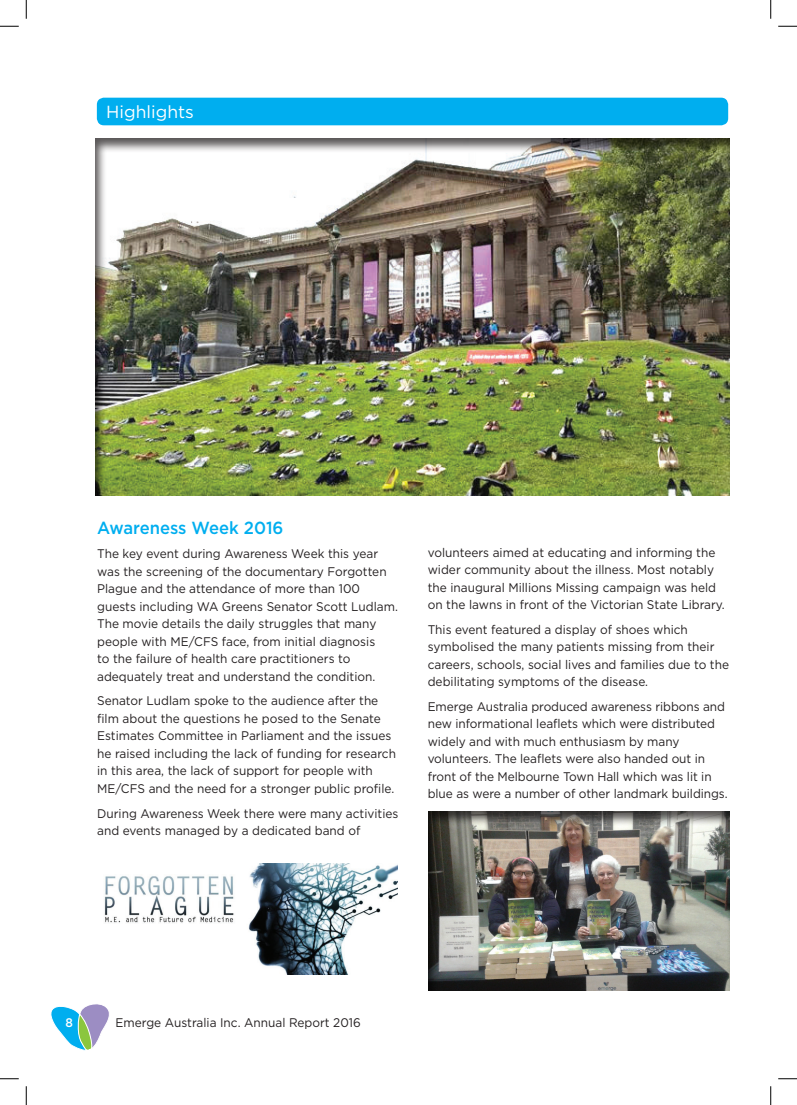
<style>
.page{position:relative;width:797px;height:1105px;background:#fff}
.page>*{position:absolute;margin:0;border:0;box-sizing:border-box;transform-origin:0 0}
.t1{font:500 17.5px "Gotham";color:#00aeef;scale:.95 1}
.t2{font:17.5px "Gotham";color:#fff}
.t3{font:12.5px/17.5px "Gotham";color:#231f20;scale:.95 1}
.t4{font:500 12.5px "Gotham";color:#fff;scale:.95 1}
</style>
<div class="page">
<svg style="left:51px;top:1004px;width:58px;height:47px"></svg>
<div style="left:97px;top:98px;width:631px;height:27px;background:#00aeef;border-radius:7px"></div>
<img style="left:104px;top:863px;width:293px;height:111px">
<div style="left:95px;top:138px;width:635px;height:358px;background:#231f20;opacity:.75"></div>
<div style="left:427px;top:811px;width:302px;height:180px;background:#231f20;opacity:.75"></div>
<svg style="left:0;top:25px;width:19px;height:2px"></svg>
<svg style="left:778px;top:25px;width:19px;height:2px"></svg>
<svg style="left:0;top:1078px;width:19px;height:1px"></svg>
<svg style="left:778px;top:1078px;width:19px;height:1px"></svg>
<svg style="left:25px;top:0;width:2px;height:19px"></svg>
<svg style="left:25px;top:1086px;width:2px;height:19px"></svg>
<svg style="left:770px;top:0;width:1px;height:19px"></svg>
<svg style="left:770px;top:1086px;width:1px;height:19px"></svg>
<h1 class="t2" style="left:106px;top:102px;width:89px">Highlights</h1>
<h1 class="t1" style="left:97px;top:518px;width:198px">Awareness Week 2016</h1>
<p class="t3" style="left:97px;top:545px;width:318px">The key event during Awareness Week this year was the screening of the documentary Forgotten Plague and the attendance of more than 100 guests including WA Greens Senator Scott Ludlam.<br>The movie details the daily struggles that many people with ME/CFS face, from initial diagnosis<br>to the failure of health care practitioners to adequately treat and understand the condition.</p>
<p class="t3" style="left:97px;top:692px;width:316px">Senator Ludlam spoke to the audience after the film about the questions he posed to the Senate Estimates Committee in Parliament and the issues he raised including the lack of funding for research in this area, the lack of support for people with ME/CFS and the need for a stronger public profile.</p>
<p class="t3" style="left:97px;top:804px;width:319px">During Awareness Week there were many activities and events managed by a dedicated band of</p>
<p class="t3" style="left:428px;top:543px;width:314px">volunteers aimed at educating and informing the wider community about the illness. Most notably the inaugural Millions Missing campaign was held on the lawns in front of the Victorian State Library.</p>
<p class="t3" style="left:428px;top:620px;width:319px">This event featured a display of shoes which symbolised the many patients missing from their careers, schools, social lives and families due to the debilitating symptoms of the disease.</p>
<p class="t3" style="left:428px;top:697px;width:317px">Emerge Australia produced awareness ribbons and new informational leaflets which were distributed widely and with much enthusiasm by many volunteers. The leaflets were also handed out in front of the Melbourne Town Hall which was lit in blue as were a number of other landmark buildings.</p>
<p class="t4" style="left:65px;top:1015px;width:9px">8</p>
<p class="t3" style="left:115px;top:1014px;width:260px">Emerge Australia Inc. Annual Report 2016</p>
</div>
